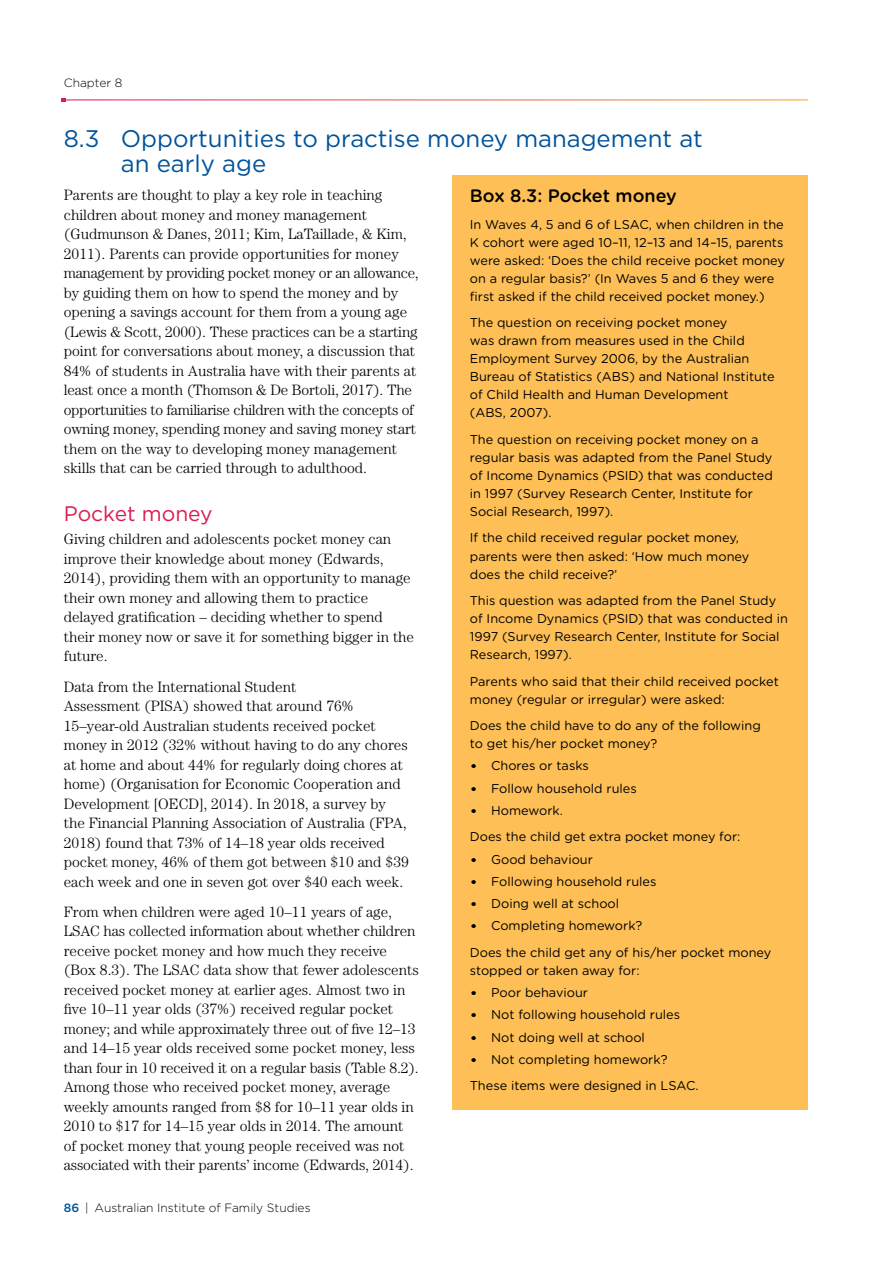
<style>
.page{position:relative;width:893px;height:1263px;background:#fff}
.page>*{position:absolute;margin:0;border:0;box-sizing:border-box;transform-origin:0 0}
.t1{font:24px/25.5px "Gotham";color:#00539b}
.t2{font:21px "Gotham";color:#dd1b4f}
.t3{font:500 18px "Gotham Rounded";color:#000}
.t4{font:300 15px/19.5px "Century Std";color:#000}
.t5{font:12.75px/18px "Gotham Rounded";color:#000}
.t6{font:300 12px "Gotham";color:#000}
.s1{font-family:"Garamond";font-weight:300}
.s2{font-weight:500;color:#00539b}
</style>
<div class="page">
<svg style="left:62px;top:98px;width:4px;height:4px"></svg>
<div style="left:453px;top:175px;width:355px;height:44px;background:#fdbf56"></div>
<div style="left:453px;top:210px;width:355px;height:102px;background:#fdbf56"></div>
<div style="left:453px;top:309px;width:355px;height:119px;background:#fdbf56"></div>
<div style="left:453px;top:425px;width:355px;height:102px;background:#fdbf56"></div>
<div style="left:453px;top:524px;width:355px;height:65px;background:#fdbf56"></div>
<div style="left:453px;top:586px;width:355px;height:84px;background:#fdbf56"></div>
<div style="left:453px;top:667px;width:355px;height:47px;background:#fdbf56"></div>
<div style="left:453px;top:711px;width:355px;height:48px;background:#fdbf56"></div>
<div style="left:453px;top:751px;width:355px;height:30px;background:#fdbf56"></div>
<div style="left:453px;top:774px;width:355px;height:29px;background:#fdbf56"></div>
<div style="left:453px;top:796px;width:355px;height:30px;background:#fdbf56"></div>
<div style="left:453px;top:822px;width:355px;height:30px;background:#fdbf56"></div>
<div style="left:453px;top:845px;width:355px;height:29px;background:#fdbf56"></div>
<div style="left:453px;top:867px;width:355px;height:30px;background:#fdbf56"></div>
<div style="left:453px;top:889px;width:355px;height:30px;background:#fdbf56"></div>
<div style="left:453px;top:911px;width:355px;height:30px;background:#fdbf56"></div>
<div style="left:453px;top:938px;width:355px;height:48px;background:#fdbf56"></div>
<div style="left:453px;top:978px;width:355px;height:30px;background:#fdbf56"></div>
<div style="left:453px;top:1000px;width:355px;height:30px;background:#fdbf56"></div>
<div style="left:453px;top:1023px;width:355px;height:29px;background:#fdbf56"></div>
<div style="left:453px;top:1045px;width:355px;height:30px;background:#fdbf56"></div>
<div style="left:453px;top:1071px;width:355px;height:39px;background:#fdbf56"></div>
<p class="t6" style="left:64px;top:75px;width:60px">Chapter 8</p>
<h1 class="t1" style="left:121px;top:125px;width:584px;text-indent:-57px">8.3 Opportunities to practise money management at an early age</h1>
<p class="t4" style="left:64px;top:185px;width:357px">Parents are thought to play a key role in teaching children about money and money management (Gudmunson &amp; Danes, 2011; Kim, LaTaillade, &amp; Kim, 2011). Parents can provide opportunities for money management by providing pocket money or an allowance, by guiding them on how to spend the money and by opening a savings account for them from a young age (Lewis &amp; Scott, 2000). These practices can be a starting point for conversations about money, a discussion that 84% of students in Australia have with their parents at least once a month (Thomson &amp; De Bortoli, 2017). The opportunities to familiarise children with the concepts of owning money, spending money and saving money start them on the way to developing money management skills that can be carried through to adulthood.</p>
<h2 class="t2" style="left:64px;top:500px;width:150px">Pocket money</h2>
<p class="t4" style="left:64px;top:529px;width:352px">Giving children and adolescents pocket money can improve their knowledge about money (Edwards, 2014), providing them with an opportunity to manage their own money and allowing them to practice delayed gratification – deciding whether to spend their money now or save it for something bigger in the future.</p>
<p class="t4" style="left:64px;top:676px;width:347px">Data from the International Student<br>Assessment (PISA) showed that around 76% 15–year-old Australian students received pocket money in 2012 (32% without having to do any chores at home and about 44% for regularly doing chores at home) (Organisation for Economic Cooperation and Development [OECD], 2014). In 2018, a survey by the Financial Planning Association of Australia (FPA, 2018) found that 73% of 14–18 year olds received pocket money, 46% of them got between $10 and $39 each week and one in seven got over $40 each week.</p>
<p class="t4" style="left:64px;top:902px;width:357px">From when children were aged 10–11 years of age, LSAC has collected information about whether children receive pocket money and how much they receive (Box 8.3). The LSAC data show that fewer adolescents received pocket money at earlier ages. Almost two in five 10–11 year olds (37%) received regular pocket money; and while approximately three out of five 12–13 and 14–15 year olds received some pocket money, less than four in 10 received it on a regular basis (Table 8.2).<br>Among those who received pocket money, average weekly amounts ranged from $8 for 10–11 year olds in 2010 to $17 for 14–15 year olds in 2014. The amount of pocket money that young people received was not associated with their parents’ income (Edwards, 2014).</p>
<p class="t3" style="left:470px;top:183px;width:208px">Box 8.3: Pocket money</p>
<p class="t5" style="left:470px;top:215px;width:317px">In Waves 4, 5 and 6 of LSAC, when children in the K cohort were aged 10–11, 12–13 and 14–15, parents were asked: ‘Does the child receive pocket money on a regular basis?’ (In Waves 5 and 6 they were first asked if the child received pocket money.)</p>
<p class="t5" style="left:470px;top:313px;width:306px">The question on receiving pocket money<br>was drawn from measures used in the Child Employment Survey 2006, by the Australian Bureau of Statistics (ABS) and National Institute of Child Health and Human Development<br>(ABS, 2007).</p>
<p class="t5" style="left:470px;top:430px;width:304px">The question on receiving pocket money on a regular basis was adapted from the Panel Study of Income Dynamics (PSID) that was conducted in 1997 (Survey Research Center, Institute for Social Research, 1997).</p>
<p class="t5" style="left:470px;top:528px;width:281px">If the child received regular pocket money, parents were then asked: ‘How much money does the child receive?’</p>
<p class="t5" style="left:470px;top:591px;width:319px">This question was adapted from the Panel Study of Income Dynamics (PSID) that was conducted in 1997 (Survey Research Center, Institute for Social Research, 1997).</p>
<p class="t5" style="left:470px;top:671px;width:310px">Parents who said that their child received pocket money (regular or irregular) were asked:</p>
<p class="t5" style="left:470px;top:716px;width:293px">Does the child have to do any of the following to get his/her pocket money?</p>
<p class="t5" style="left:470px;top:756px;width:121px"><span class="s1">•</span> Chores or tasks</p>
<p class="t5" style="left:470px;top:778px;width:168px"><span class="s1">•</span> Follow household rules</p>
<p class="t5" style="left:470px;top:796px;width:272px;line-height:26.5px"><span class="s1">•</span> Homework.<br>Does the child get extra pocket money for:</p>
<p class="t5" style="left:470px;top:849px;width:125px"><span class="s1">•</span> Good behaviour</p>
<p class="t5" style="left:470px;top:872px;width:188px"><span class="s1">•</span> Following household rules</p>
<p class="t5" style="left:470px;top:894px;width:151px"><span class="s1">•</span> Doing well at school</p>
<p class="t5" style="left:470px;top:912px;width:303px;line-height:26.5px"><span class="s1">•</span> Completing homework?<br>Does the child get any of his/her pocket money</p>
<p class="t5" style="left:470px;top:961px;width:171px">stopped or taken away for:</p>
<p class="t5" style="left:470px;top:983px;width:120px"><span class="s1">•</span> Poor behaviour</p>
<p class="t5" style="left:470px;top:1005px;width:212px"><span class="s1">•</span> Not following household rules</p>
<p class="t5" style="left:470px;top:1027px;width:177px"><span class="s1">•</span> Not doing well at school</p>
<p class="t5" style="left:470px;top:1045px;width:230px;line-height:26.5px"><span class="s1">•</span> Not completing homework?<br>These items were designed in LSAC.</p>
<p class="t6" style="left:64px;top:1200px;width:248px"><span class="s2">86</span> | Australian Institute of Family Studies</p>
</div>
